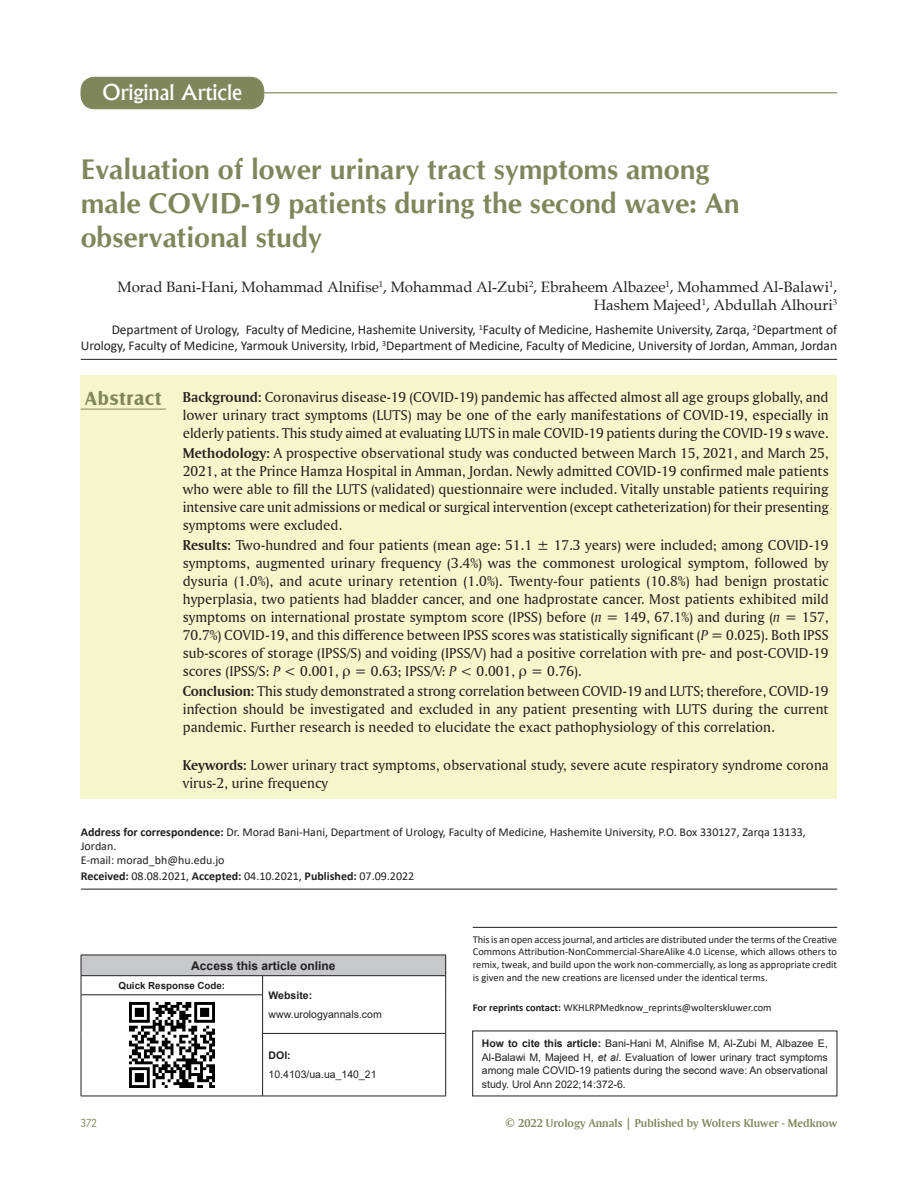
<style>
.page{position:relative;width:918px;height:1188px;background:#fff}
.page>*{position:absolute;margin:0;border:0;box-sizing:border-box;transform-origin:0 0}
.AT{font:700 28.5px/34.2px "CG Omega";color:#7f865b}
.AH{font:500 21px "Albertus";color:#fff}
.ABSH{font:700 19.5px "Castle T";letter-spacing:.04em;color:#7f865b}
.ABS{font:15px/18px "Amerigo BT Roman A";color:#231f20;text-align:justify}
.AU{font:15px/18px "Book Antiqua";color:#231f20;text-align:right}
.KWD{font:15px/18px "Amerigo BT Roman A";color:#231f20}
.AFF{font:13.5px/16.2px "Calibri";letter-spacing:-.005em;color:#231f20;text-align:right}
.ADD{font:12px/14.4px "Calibri";color:#231f20}
.HIS{font:12px "Calibri";color:#231f20}
.t1{font:12px "Amerigo BT Bold A";color:#7f865b}
.AAO{font:700 12px "Arial";color:#231f20}
.t2{font:12px "Bell Centennial BT Address";color:#7f865b}
.Reprint{font:10.5px/12.6px "Calibri";color:#231f20;text-align:justify}
.HTC{font:10.5px/13.5px "Arial";color:#231f20;text-align:justify}
.Reprint-2{font:10.5px "Calibri";color:#211d1e}
.WEB{font:10.5px "Arial";color:#231f20}
.WEB-2{font:700 10.5px "Arial";color:#231f20}
.QRC{font:700 9.75px "Arial";color:#231f20}
.s1{font-family:"Amerigo BT Bold A"}
.s2{font-family:"Amerigo BT Italic A"}
.s3{font-weight:700}
.s4{font-weight:700;color:#231f20}
.s5{font-style:italic}
</style>
<div class="page">
<div style="left:81px;top:77px;width:183px;height:32px;background:#7f865b;border-radius:14px"></div>
<div style="left:81px;top:77px;width:183px;height:32px;border:1px solid #7f865b;border-radius:14px"></div>
<hr style="left:261px;top:92px;width:576px;height:1px;background:#7f865b">
<hr style="left:81px;top:359px;width:756px;height:1px;background:#231f20">
<div style="left:81px;top:375px;width:756px;height:424px;background:#f5f6cb"></div>
<hr style="left:81px;top:409px;width:85px;height:1px;background:#7f865b">
<div style="left:81px;top:955px;width:365px;height:21px;background:#c7c8ca"></div>
<hr style="left:81px;top:955px;width:182px;height:1px;background:#231f20">
<hr style="left:263px;top:955px;width:183px;height:1px;background:#231f20">
<hr style="left:81px;top:975px;width:182px;height:1px;background:#231f20">
<svg style="left:81px;top:955px;width:1px;height:40px"></svg>
<hr style="left:263px;top:975px;width:183px;height:1px;background:#231f20">
<svg style="left:445px;top:955px;width:1px;height:40px"></svg>
<hr style="left:445px;top:995px;width:1px;height:38px;background:#231f20">
<hr style="left:81px;top:995px;width:182px;height:1px;background:#231f20">
<hr style="left:81px;top:995px;width:1px;height:38px;background:#231f20">
<hr style="left:81px;top:1033px;width:1px;height:63px;background:#231f20">
<hr style="left:81px;top:1096px;width:182px;height:1px;background:#231f20">
<hr style="left:262px;top:1033px;width:184px;height:1px;background:#231f20">
<hr style="left:445px;top:1034px;width:1px;height:62px;background:#231f20">
<hr style="left:263px;top:1096px;width:183px;height:1px;background:#231f20">
<svg style="left:262px;top:976px;width:1px;height:19px"></svg>
<hr style="left:262px;top:995px;width:1px;height:38px;background:#231f20">
<hr style="left:262px;top:1034px;width:1px;height:62px;background:#231f20">
<img style="left:129px;top:1003px;width:85px;height:85px">
<hr style="left:81px;top:889px;width:756px;height:1px;background:#231f20">
<hr style="left:473px;top:927px;width:364px;height:1px;background:#231f20">
<p class="AH" style="left:103px;top:80px;width:141px">Original Article</p>
<p class="AT" style="left:81px;top:152px;width:660px">Evaluation of lower urinary tract symptoms among male COVID‑19 patients during the second wave: An observational study</p>
<p class="AU" style="left:118px;top:277px;width:721px">Morad Bani-Hani, Mohammad Alnifise<sup>1</sup>, Mohammad Al-Zubi<sup>2</sup>, Ebraheem Albazee<sup>1</sup>, Mohammed Al-Balawi<sup>1</sup>,<br>Hashem Majeed<sup>1</sup>, Abdullah Alhouri<sup>3</sup></p>
<p class="AFF" style="left:81px;top:321px;width:758px">Department of Urology, Faculty of Medicine, Hashemite University, <sup>1</sup>Faculty of Medicine, Hashemite University, Zarqa, <sup>2</sup>Department of<br>Urology, Faculty of Medicine, Yarmouk University, Irbid, <sup>3</sup>Department of Medicine, Faculty of Medicine, University of Jordan, Amman, Jordan</p>
<p class="ABSH" style="left:85px;top:388px;width:78px">Abstract</p>
<p class="ABS" style="left:183px;top:388px;width:647px"><span class="s1">Background:</span> Coronavirus disease‑19 (COVID‑19) pandemic has affected almost all age groups globally, and lower urinary tract symptoms (LUTS) may be one of the early manifestations of COVID‑19, especially in elderly patients. This study aimed at evaluating LUTS in male COVID‑19 patients during the COVID‑19 s wave.</p>
<p class="ABS" style="left:183px;top:444px;width:648px"><span class="s1">Methodology:</span> A prospective observational study was conducted between March 15, 2021, and March 25, 2021, at the Prince Hamza Hospital in Amman, Jordan. Newly admitted COVID‑19 confirmed male patients who were able to fill the LUTS (validated) questionnaire were included. Vitally unstable patients requiring intensive care unit admissions or medical or surgical intervention (except catheterization) for their presenting symptoms were excluded.</p>
<p class="ABS" style="left:183px;top:536px;width:647px"><span class="s1">Results:</span> Two‑hundred and four patients (mean age: 51.1 ± 17.3 years) were included; among COVID‑19 symptoms, augmented urinary frequency (3.4%) was the commonest urological symptom, followed by dysuria (1.0%), and acute urinary retention (1.0%). Twenty‑four patients (10.8%) had benign prostatic hyperplasia, two patients had bladder cancer, and one hadprostate cancer. Most patients exhibited mild symptoms on international prostate symptom score (IPSS) before (<span class="s2">n</span> = 149, 67.1%) and during (<span class="s2">n</span> = 157, 70.7%) COVID‑19, and this difference between IPSS scores was statistically significant (<span class="s2">P</span> = 0.025). Both IPSS sub‑scores of storage (IPSS/S) and voiding (IPSS/V) had a positive correlation with pre‑ and post‑COVID‑19 scores (IPSS/S: <span class="s2">P</span> &lt; 0.001, = 0.63; IPSS/V: <span class="s2">P</span> &lt; 0.001, = 0.76).</p>
<p class="ABS" style="left:183px;top:682px;width:647px"><span class="s1">Conclusion:</span> This study demonstrated a strong correlation between COVID‑19 and LUTS; therefore, COVID‑19 infection should be investigated and excluded in any patient presenting with LUTS during the current pandemic. Further research is needed to elucidate the exact pathophysiology of this correlation.</p>
<p class="KWD" style="left:183px;top:756px;width:647px"><span class="s1">Keywords:</span> Lower urinary tract symptoms, observational study, severe acute respiratory syndrome corona virus‑2, urine frequency</p>
<p class="ADD" style="left:81px;top:824px;width:727px"><span class="s3">Address for correspondence:</span> Dr. Morad Bani‑Hani, Department of Urology, Faculty of Medicine, Hashemite University, P.O. Box 330127, Zarqa 13133,<br>Jordan.<br>E‑mail: morad_bh@hu.edu.jo</p>
<p class="HIS" style="left:81px;top:868px;width:335px"><span class="s3">Received:</span> 08.08.2021, <span class="s3">Accepted:</span> 04.10.2021, <span class="s3">Published:</span> 07.09.2022</p>
<p class="AAO" style="left:191px;top:957px;width:146px">Access this article online</p>
<p class="QRC" style="left:118px;top:978px;width:108px">Quick Response Code:</p>
<p class="WEB-2" style="left:269px;top:988px;width:45px">Website:</p>
<p class="WEB" style="left:269px;top:1007px;width:115px">www.urologyannals.com</p>
<p class="WEB-2" style="left:269px;top:1048px;width:24px">DOI:</p>
<p class="WEB" style="left:269px;top:1067px;width:110px">10.4103/ua.ua_140_21</p>
<p class="Reprint" style="left:473px;top:933px;width:366px">This is an open access journal, and articles are distributed under the terms of the Creative Commons Attribution‑NonCommercial‑ShareAlike 4.0 License, which allows others to remix, tweak, and build upon the work non‑commercially, as long as appropriate credit is given and the new creations are licensed under the identical terms.</p>
<p class="Reprint-2" style="left:473px;top:1000px;width:300px"><span class="s4">For reprints contact:</span> WKHLRPMedknow_reprints@wolterskluwer.com</p>
<p class="HTC" style="left:482px;top:1037px;width:347px"><span class="s3">How to cite this article:</span> Bani‑Hani M, Alnifise M, Al‑Zubi M, Albazee E, Al‑Balawi M, Majeed H, <span class="s5">et al</span>. Evaluation of lower urinary tract symptoms among male COVID‑19 patients during the second wave: An observational study. Urol Ann 2022;14:372-6.</p>
<p class="t2" style="left:81px;top:1116px;width:17px">372</p>
<p class="t1" style="left:505px;top:1116px;width:333px">© 2022 Urology Annals | Published by Wolters Kluwer - Medknow</p>
</div>
